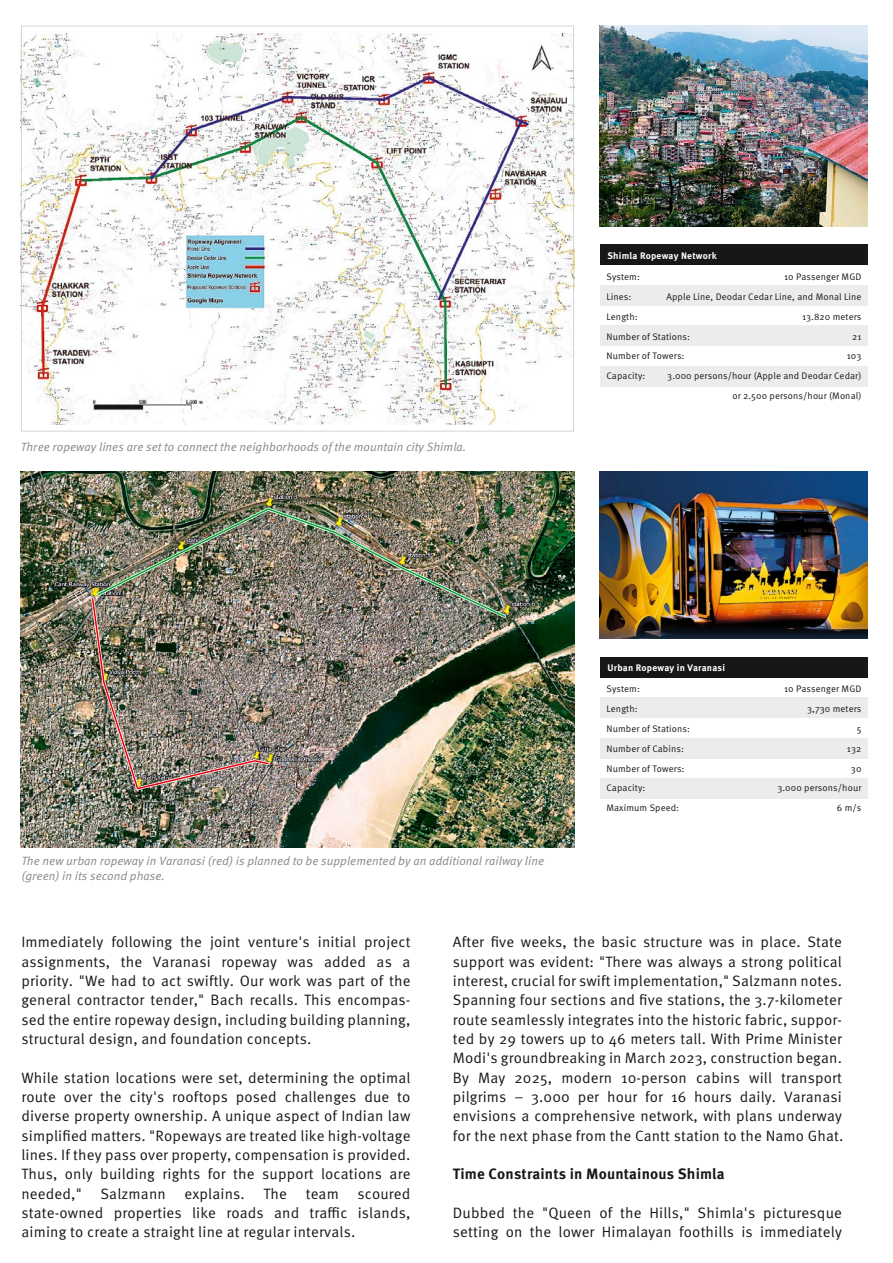
<style>
.page{position:relative;width:893px;height:1263px;background:#fff}
.page>*{position:absolute;margin:0;border:0;box-sizing:border-box;transform-origin:0 0}
.t1{font:15px/19.4px "Meta Pro";letter-spacing:.01em;color:#181716;text-align:justify}
.t2{font:700 15px "Meta Pro";letter-spacing:.01em;color:#181716}
.t3{font:italic 12px/15px "Meta Pro";color:#868786}
.t4{font:9.45px/20px "Meta Pro";letter-spacing:.01em;color:#181716;text-align:right}
.t5{font:700 9.45px "Meta Pro";letter-spacing:.02em;color:#fff}
</style>
<div class="page">
<div style="left:600px;top:657px;width:267px;height:21px;background:#181716"></div>
<div style="left:600px;top:697px;width:267px;height:21px;background:#ececec"></div>
<div style="left:600px;top:738px;width:267px;height:20px;background:#ececec"></div>
<div style="left:600px;top:778px;width:267px;height:21px;background:#ececec"></div>
<div style="left:600px;top:244px;width:267px;height:21px;background:#181716"></div>
<div style="left:600px;top:285px;width:267px;height:21px;background:#ececec"></div>
<div style="left:600px;top:326px;width:267px;height:20px;background:#ececec"></div>
<div style="left:600px;top:366px;width:267px;height:21px;background:#ececec"></div>
<svg style="left:21px;top:26px;width:553px;height:405px"></svg>
<img style="left:600px;top:26px;width:267px;height:200px">
<img style="left:600px;top:471px;width:267px;height:167px">
<img style="left:21px;top:471px;width:553px;height:376px">
<svg style="left:95px;top:506px;width:413px;height:114px"></svg>
<img style="left:89px;top:595px;width:183px;height:197px">
<img style="left:97px;top:507px;width:409px;height:111px">
<p class="t3" style="left:21px;top:439px;width:447px">Three ropeway lines are set to connect the neighborhoods of the mountain city Shimla.</p>
<p class="t5" style="left:607px;top:250px;width:111px">Shimla Ropeway Network</p>
<p class="t4" style="left:606px;top:267px;width:35px">System:</p>
<p class="t4" style="left:784px;top:267px;width:79px">10 Passenger MGD</p>
<p class="t4" style="left:606px;top:287px;width:27px">Lines:</p>
<p class="t4" style="left:666px;top:287px;width:196px">Apple Line, Deodar Cedar Line, and Monal Line</p>
<p class="t4" style="left:606px;top:307px;width:33px">Length:</p>
<p class="t4" style="left:802px;top:307px;width:61px">13.820 meters</p>
<p class="t4" style="left:606px;top:327px;width:85px">Number of Stations:</p>
<p class="t4" style="left:852px;top:327px;width:11px">21</p>
<p class="t4" style="left:606px;top:346px;width:80px">Number of Towers:</p>
<p class="t4" style="left:847px;top:346px;width:16px">103</p>
<p class="t4" style="left:606px;top:366px;width:40px">Capacity:</p>
<p class="t4" style="left:667px;top:366px;width:196px">3.000 persons/hour (Apple and Deodar Cedar) or 2.500 persons/hour (Monal)</p>
<p class="t3" style="left:21px;top:854px;width:524px">The new urban ropeway in Varanasi (red) is planned to be supplemented by an additional railway line (green) in its second phase.</p>
<p class="t5" style="left:607px;top:662px;width:119px">Urban Ropeway in Varanasi</p>
<p class="t4" style="left:606px;top:679px;width:35px">System:</p>
<p class="t4" style="left:784px;top:679px;width:79px">10 Passenger MGD</p>
<p class="t4" style="left:606px;top:699px;width:33px">Length:</p>
<p class="t4" style="left:807px;top:699px;width:56px">3,730 meters</p>
<p class="t4" style="left:606px;top:719px;width:85px">Number of Stations:</p>
<p class="t4" style="left:857px;top:719px;width:6px">5</p>
<p class="t4" style="left:606px;top:739px;width:79px">Number of Cabins:</p>
<p class="t4" style="left:847px;top:739px;width:16px">132</p>
<p class="t4" style="left:606px;top:759px;width:80px">Number of Towers:</p>
<p class="t4" style="left:851px;top:759px;width:12px">30</p>
<p class="t4" style="left:606px;top:778px;width:40px">Capacity:</p>
<p class="t4" style="left:777px;top:778px;width:86px">3.000 persons/hour</p>
<p class="t4" style="left:606px;top:798px;width:74px">Maximum Speed:</p>
<p class="t4" style="left:837px;top:798px;width:26px">6 m/s</p>
<p class="t1" style="left:21px;top:933px;width:391px">Immediately following the joint venture's initial project assignments, the Varanasi ropeway was added as a priority. "We had to act swiftly. Our work was part of the general contractor tender," Bach recalls. This encompas&shy;sed the entire ropeway design, including building planning, structural design, and foundation concepts.</p>
<p class="t1" style="left:21px;top:1068px;width:391px">While station locations were set, determining the optimal route over the city's rooftops posed challenges due to diverse property ownership. A unique aspect of Indian law simplified matters. "Ropeways are treated like high-voltage lines. If they pass over property, compensation is provided.<br>Thus, only building rights for the support locations are needed," Salzmann explains. The team scoured state-owned properties like roads and traffic islands, aiming to create a straight line at regular intervals.</p>
<p class="t1" style="left:453px;top:933px;width:392px">After five weeks, the basic structure was in place. State support was evident: "There was always a strong political interest, crucial for swift implementation," Salzmann notes.<br>Spanning four sections and five stations, the 3.7-kilometer route seamlessly integrates into the historic fabric, suppor&shy;ted by 29 towers up to 46 meters tall. With Prime Minister Modi's groundbreaking in March 2023, construction began.<br>By May 2025, modern 10-person cabins will transport pilgrims – 3.000 per hour for 16 hours daily. Varanasi envisions a comprehensive network, with plans underway for the next phase from the Cantt station to the Namo Ghat.</p>
<p class="t2" style="left:453px;top:1165px;width:273px">Time Constraints in Mountainous Shimla</p>
<p class="t1" style="left:453px;top:1204px;width:391px">Dubbed the "Queen of the Hills," Shimla's picturesque setting on the lower Himalayan foothills is immediately</p>
</div>
